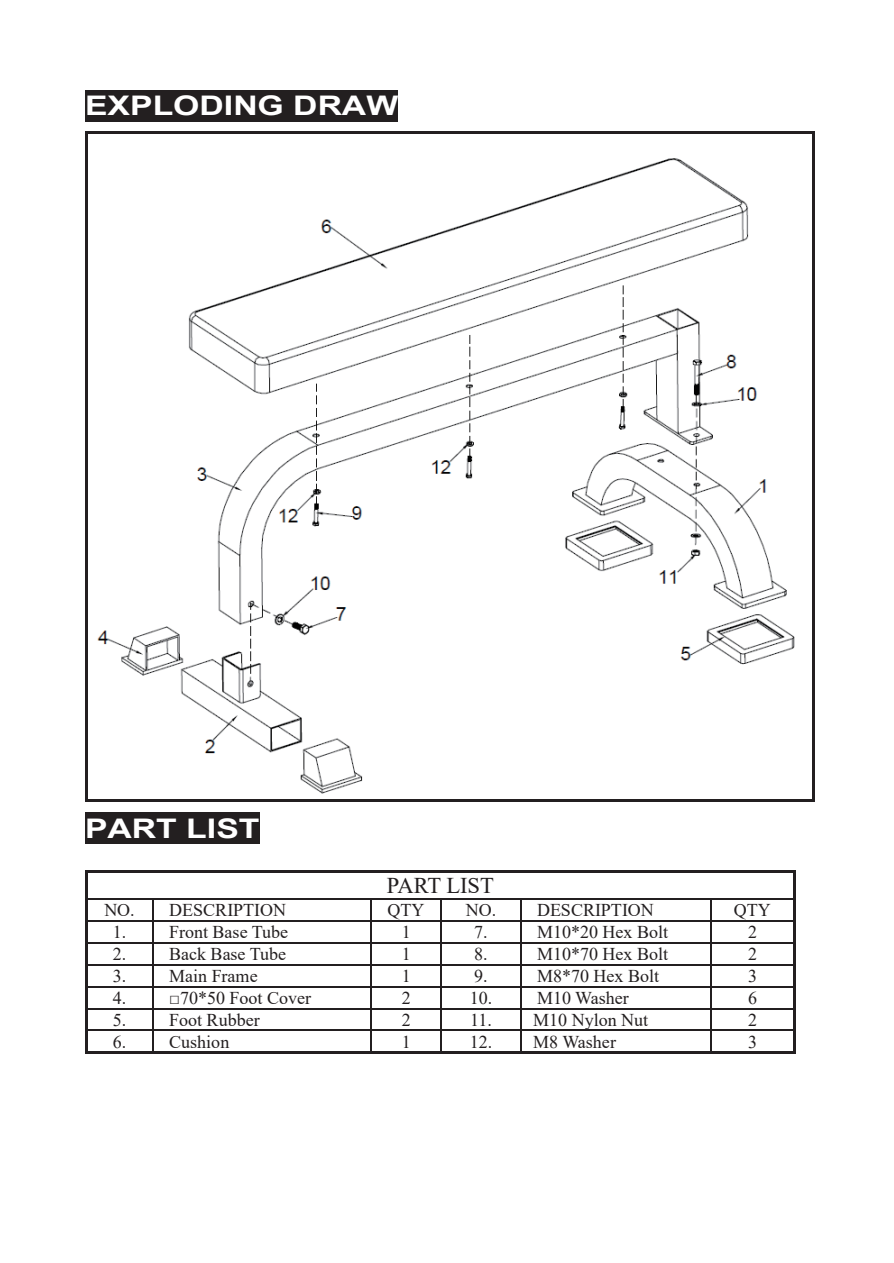
<style>
.page{position:relative;width:894px;height:1263px;background:#fff}
.page>*{position:absolute;margin:0;border:0;box-sizing:border-box;transform-origin:0 0}
.t1{font:700 27px "Arial";color:#fff;scale:1.25 1}
.t2{font:22.5px "Times New Roman";color:#231f20}
.t3{font:18px "Times New Roman";color:#231f20}
</style>
<div class="page">
<div style="left:85px;top:90px;width:313px;height:31px;background:#231f20"></div>
<img style="left:87px;top:134px;width:708px;height:665px">
<hr style="left:87px;top:132px;width:725px;height:2px;background:#231f20">
<hr style="left:85px;top:134px;width:2px;height:665px;background:#231f20">
<hr style="left:812px;top:134px;width:2px;height:665px;background:#231f20">
<hr style="left:87px;top:799px;width:725px;height:2px;background:#231f20">
<div style="left:85px;top:812px;width:174px;height:31px;background:#231f20"></div>
<hr style="left:87px;top:870px;width:706px;height:2px;background:#231f20">
<hr style="left:85px;top:872px;width:2px;height:26px;background:#231f20">
<hr style="left:793px;top:872px;width:2px;height:26px;background:#231f20">
<hr style="left:87px;top:898px;width:65px;height:1px;background:#231f20">
<hr style="left:153px;top:898px;width:217px;height:1px;background:#231f20">
<hr style="left:371px;top:898px;width:70px;height:1px;background:#231f20">
<hr style="left:442px;top:898px;width:78px;height:1px;background:#231f20">
<hr style="left:521px;top:898px;width:188px;height:1px;background:#231f20">
<hr style="left:710px;top:898px;width:83px;height:1px;background:#231f20">
<hr style="left:85px;top:899px;width:2px;height:21px;background:#231f20">
<hr style="left:793px;top:899px;width:2px;height:21px;background:#231f20">
<hr style="left:87px;top:920px;width:65px;height:1px;background:#231f20">
<hr style="left:153px;top:920px;width:217px;height:1px;background:#231f20">
<hr style="left:371px;top:920px;width:70px;height:1px;background:#231f20">
<hr style="left:442px;top:920px;width:78px;height:1px;background:#231f20">
<hr style="left:521px;top:920px;width:188px;height:1px;background:#231f20">
<hr style="left:710px;top:920px;width:83px;height:1px;background:#231f20">
<hr style="left:85px;top:921px;width:2px;height:21px;background:#231f20">
<hr style="left:793px;top:921px;width:2px;height:21px;background:#231f20">
<hr style="left:87px;top:942px;width:65px;height:1px;background:#231f20">
<hr style="left:153px;top:942px;width:217px;height:1px;background:#231f20">
<hr style="left:371px;top:942px;width:70px;height:1px;background:#231f20">
<hr style="left:442px;top:942px;width:78px;height:1px;background:#231f20">
<hr style="left:521px;top:942px;width:188px;height:1px;background:#231f20">
<hr style="left:710px;top:942px;width:83px;height:1px;background:#231f20">
<hr style="left:85px;top:943px;width:2px;height:21px;background:#231f20">
<hr style="left:793px;top:943px;width:2px;height:21px;background:#231f20">
<hr style="left:87px;top:964px;width:65px;height:1px;background:#231f20">
<hr style="left:153px;top:964px;width:217px;height:1px;background:#231f20">
<hr style="left:371px;top:964px;width:70px;height:1px;background:#231f20">
<hr style="left:442px;top:964px;width:78px;height:1px;background:#231f20">
<hr style="left:521px;top:964px;width:188px;height:1px;background:#231f20">
<hr style="left:710px;top:964px;width:83px;height:1px;background:#231f20">
<hr style="left:85px;top:965px;width:2px;height:21px;background:#231f20">
<hr style="left:793px;top:965px;width:2px;height:21px;background:#231f20">
<hr style="left:87px;top:986px;width:65px;height:1px;background:#231f20">
<hr style="left:153px;top:986px;width:217px;height:1px;background:#231f20">
<hr style="left:371px;top:986px;width:70px;height:1px;background:#231f20">
<hr style="left:442px;top:986px;width:78px;height:1px;background:#231f20">
<hr style="left:521px;top:986px;width:188px;height:1px;background:#231f20">
<hr style="left:710px;top:986px;width:83px;height:1px;background:#231f20">
<hr style="left:85px;top:987px;width:2px;height:21px;background:#231f20">
<hr style="left:793px;top:987px;width:2px;height:21px;background:#231f20">
<hr style="left:87px;top:1008px;width:65px;height:1px;background:#231f20">
<hr style="left:153px;top:1008px;width:217px;height:1px;background:#231f20">
<hr style="left:371px;top:1008px;width:70px;height:1px;background:#231f20">
<hr style="left:442px;top:1008px;width:78px;height:1px;background:#231f20">
<hr style="left:521px;top:1008px;width:188px;height:1px;background:#231f20">
<hr style="left:710px;top:1008px;width:83px;height:1px;background:#231f20">
<hr style="left:85px;top:1009px;width:2px;height:20px;background:#231f20">
<hr style="left:793px;top:1009px;width:2px;height:20px;background:#231f20">
<hr style="left:87px;top:1029px;width:65px;height:1px;background:#231f20">
<hr style="left:153px;top:1029px;width:217px;height:1px;background:#231f20">
<hr style="left:371px;top:1029px;width:70px;height:1px;background:#231f20">
<hr style="left:442px;top:1029px;width:78px;height:1px;background:#231f20">
<hr style="left:521px;top:1029px;width:188px;height:1px;background:#231f20">
<hr style="left:710px;top:1029px;width:83px;height:1px;background:#231f20">
<hr style="left:85px;top:1030px;width:2px;height:21px;background:#231f20">
<hr style="left:87px;top:1051px;width:65px;height:2px;background:#231f20">
<svg style="left:152px;top:898px;width:2px;height:155px"></svg>
<hr style="left:154px;top:1051px;width:216px;height:2px;background:#231f20">
<svg style="left:370px;top:898px;width:2px;height:155px"></svg>
<hr style="left:372px;top:1051px;width:69px;height:2px;background:#231f20">
<svg style="left:441px;top:898px;width:2px;height:155px"></svg>
<hr style="left:443px;top:1051px;width:77px;height:2px;background:#231f20">
<svg style="left:520px;top:898px;width:2px;height:155px"></svg>
<hr style="left:522px;top:1051px;width:187px;height:2px;background:#231f20">
<svg style="left:709px;top:898px;width:3px;height:155px"></svg>
<hr style="left:712px;top:1051px;width:81px;height:2px;background:#231f20">
<hr style="left:793px;top:1030px;width:2px;height:21px;background:#231f20">
<h1 class="t1" style="left:85px;top:87px;width:252px">EXPLODING DRAW</h1>
<h1 class="t1" style="left:85px;top:809px;width:141px">PART LIST</h1>
<p class="t2" style="left:387px;top:870px;width:109px">PART LIST</p>
<p class="t3" style="left:104px;top:897px;width:183px">NO. DESCRIPTION</p>
<p class="t3" style="left:387px;top:897px;width:38px">QTY</p>
<p class="t3" style="left:465px;top:897px;width:189px">NO. DESCRIPTION</p>
<p class="t3" style="left:733px;top:897px;width:38px">QTY</p>
<p class="t3" style="left:113px;top:919px;width:177px">1. Front Base Tube</p>
<p class="t3" style="left:401px;top:919px;width:10px">1</p>
<p class="t3" style="left:474px;top:919px;width:15px">7.</p>
<p class="t3" style="left:537px;top:919px;width:132px">M10*20 Hex Bolt</p>
<p class="t3" style="left:747px;top:919px;width:10px">2</p>
<p class="t3" style="left:113px;top:941px;width:175px">2. Back Base Tube</p>
<p class="t3" style="left:401px;top:941px;width:10px">1</p>
<p class="t3" style="left:474px;top:941px;width:15px">8.</p>
<p class="t3" style="left:537px;top:941px;width:132px">M10*70 Hex Bolt</p>
<p class="t3" style="left:747px;top:941px;width:10px">2</p>
<p class="t3" style="left:113px;top:963px;width:146px">3. Main Frame</p>
<p class="t3" style="left:401px;top:963px;width:10px">1</p>
<p class="t3" style="left:474px;top:963px;width:15px">9.</p>
<p class="t3" style="left:537px;top:963px;width:123px">M8*70 Hex Bolt</p>
<p class="t3" style="left:747px;top:963px;width:10px">3</p>
<p class="t3" style="left:113px;top:985px;width:200px">4. □70*50 Foot Cover</p>
<p class="t3" style="left:401px;top:985px;width:10px">2</p>
<p class="t3" style="left:469px;top:985px;width:24px">10.</p>
<p class="t3" style="left:537px;top:985px;width:93px">M10 Washer</p>
<p class="t3" style="left:747px;top:985px;width:10px">6</p>
<p class="t3" style="left:113px;top:1007px;width:148px">5. Foot Rubber</p>
<p class="t3" style="left:401px;top:1007px;width:10px">2</p>
<p class="t3" style="left:470px;top:1007px;width:180px">11. M10 Nylon Nut</p>
<p class="t3" style="left:747px;top:1007px;width:10px">2</p>
<p class="t3" style="left:113px;top:1028px;width:118px">6. Cushion</p>
<p class="t3" style="left:401px;top:1028px;width:10px">1</p>
<p class="t3" style="left:469px;top:1028px;width:148px">12. M8 Washer</p>
<p class="t3" style="left:747px;top:1028px;width:10px">3</p>
</div>
